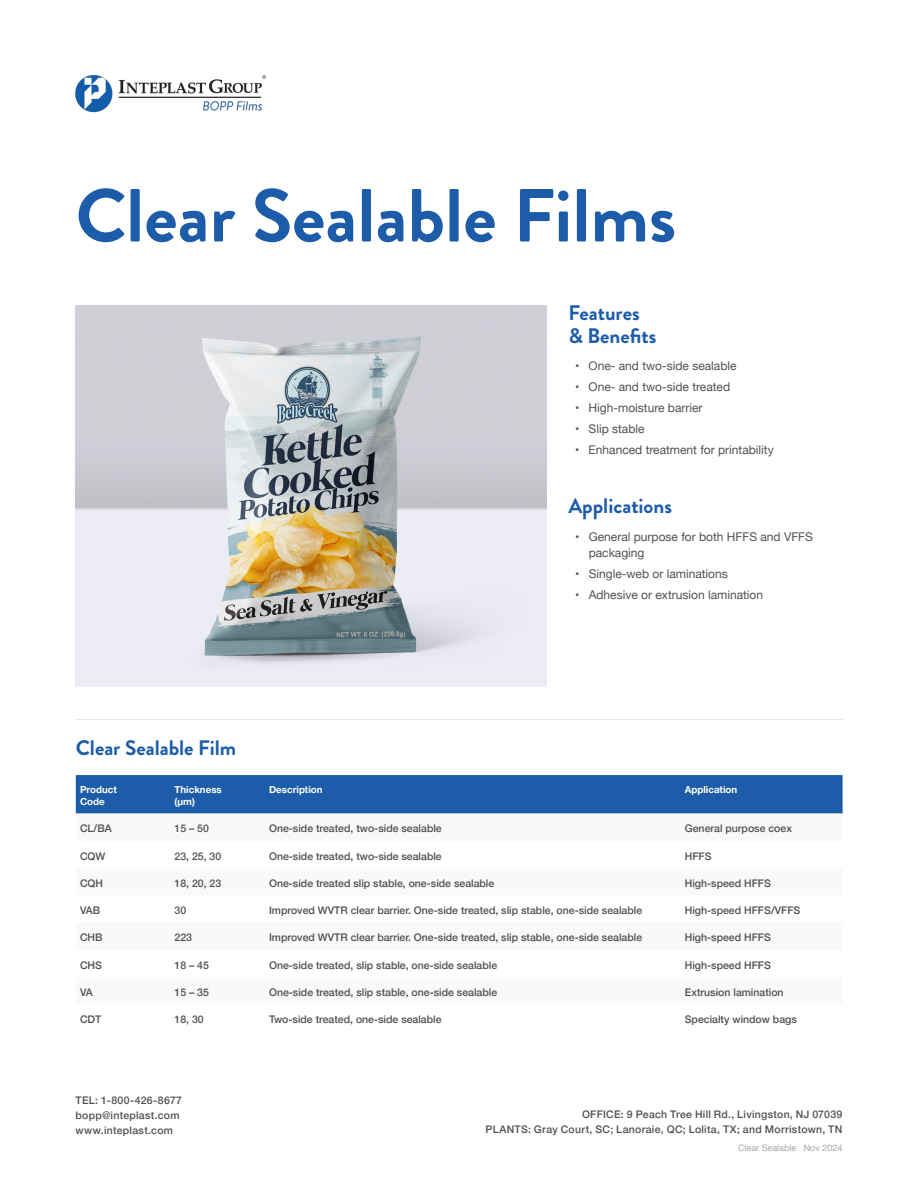
<style>
.page{position:relative;width:918px;height:1188px;background:#fff}
.page>*{position:absolute;margin:0;border:0;box-sizing:border-box;transform-origin:0 0}
.t1{font:700 75px "Brandon Grotesque";color:#1c5ca9}
.Subheaders_-_Bulleted_Lists__Body_Copy__{font:700 21px "Brandon Grotesque";color:#1c5ca9}
.t2{font:12px/16.5px "Helvetica Neue";color:#4f5151}
.t3{font:500 10.5px "Helvetica Neue";color:#4f5151}
.t4{font:500 10.5px/15px "Helvetica Neue";letter-spacing:.025em;color:#4f5151;text-align:right}
.t5{font:700 9.75px "Helvetica Neue";color:#fff}
.t6{font:9px "Helvetica Neue";color:#a7a4a4}
.s1{color:#515151}
</style>
<div class="page">
<img style="left:75px;top:75px;width:191px;height:38px">
<img style="left:76px;top:306px;width:471px;height:381px">
<div style="left:76px;top:775px;width:767px;height:39px;background:#1c5ca9"></div>
<hr style="left:76px;top:719px;width:766px;height:1px;background:#e1e3e8">
<p class="t1" style="left:76px;top:163px;width:602px">Clear Sealable Films</p>
<p class="Subheaders_-_Bulleted_Lists__Body_Copy__" style="left:568px;top:299px;width:73px">Features</p>
<p class="Subheaders_-_Bulleted_Lists__Body_Copy__" style="left:568px;top:321px;width:90px">&amp; Benefits</p>
<p class="t2" style="left:575px;top:359px;width:163px"><span class="s1">•</span> One- and two-side sealable</p>
<p class="t2" style="left:575px;top:379px;width:157px"><span class="s1">•</span> One- and two-side treated</p>
<p class="t2" style="left:575px;top:400px;width:129px"><span class="s1">•</span> High-moisture barrier</p>
<p class="t2" style="left:575px;top:421px;width:71px"><span class="s1">•</span> Slip stable</p>
<p class="t2" style="left:575px;top:442px;width:200px"><span class="s1">•</span> Enhanced treatment for printability</p>
<p class="Subheaders_-_Bulleted_Lists__Body_Copy__" style="left:568px;top:491px;width:105px">Applications</p>
<p class="t2" style="left:589px;top:529px;width:226px;text-indent:-14px"><span class="s1">•</span> General purpose for both HFFS and VFFS packaging</p>
<p class="t2" style="left:575px;top:566px;width:154px"><span class="s1">•</span> Single-web or laminations</p>
<p class="t2" style="left:575px;top:587px;width:189px"><span class="s1">•</span> Adhesive or extrusion lamination</p>
<p class="Subheaders_-_Bulleted_Lists__Body_Copy__" style="left:76px;top:733px;width:162px">Clear Sealable Film</p>
<p class="t5" style="left:80px;top:782px;width:38px">Product</p>
<p class="t5" style="left:80px;top:794px;width:26px">Code</p>
<p class="t5" style="left:175px;top:782px;width:49px">Thickness</p>
<p class="t5" style="left:175px;top:794px;width:22px">(µm)</p>
<p class="t5" style="left:269px;top:782px;width:55px">Description</p>
<p class="t5" style="left:685px;top:782px;width:54px">Application</p>
<p class="t3" style="left:80px;top:820px;width:33px">CL/BA</p>
<p class="t3" style="left:175px;top:820px;width:36px">15 – 50</p>
<p class="t3" style="left:269px;top:820px;width:174px">One-side treated, two-side sealable</p>
<p class="t3" style="left:685px;top:820px;width:109px">General purpose coex</p>
<p class="t3" style="left:80px;top:847px;width:27px">CQW</p>
<p class="t3" style="left:175px;top:847px;width:48px">23, 25, 30</p>
<p class="t3" style="left:269px;top:847px;width:174px">One-side treated, two-side sealable</p>
<p class="t3" style="left:685px;top:847px;width:28px">HFFS</p>
<p class="t3" style="left:80px;top:875px;width:25px">CQH</p>
<p class="t3" style="left:175px;top:875px;width:48px">18, 20, 23</p>
<p class="t3" style="left:269px;top:875px;width:227px">One-side treated slip stable, one-side sealable</p>
<p class="t3" style="left:685px;top:875px;width:88px">High-speed HFFS</p>
<p class="t3" style="left:80px;top:902px;width:22px">VAB</p>
<p class="t3" style="left:175px;top:902px;width:13px">30</p>
<p class="t3" style="left:269px;top:902px;width:375px">Improved WVTR clear barrier. One-side treated, slip stable, one-side sealable</p>
<p class="t3" style="left:685px;top:902px;width:117px">High-speed HFFS/VFFS</p>
<p class="t3" style="left:80px;top:929px;width:24px">CHB</p>
<p class="t3" style="left:175px;top:929px;width:19px">223</p>
<p class="t3" style="left:269px;top:929px;width:375px">Improved WVTR clear barrier. One-side treated, slip stable, one-side sealable</p>
<p class="t3" style="left:685px;top:929px;width:88px">High-speed HFFS</p>
<p class="t3" style="left:80px;top:956px;width:23px">CHS</p>
<p class="t3" style="left:175px;top:956px;width:36px">18 – 45</p>
<p class="t3" style="left:269px;top:956px;width:230px">One-side treated, slip stable, one-side sealable</p>
<p class="t3" style="left:685px;top:956px;width:88px">High-speed HFFS</p>
<p class="t3" style="left:80px;top:984px;width:14px">VA</p>
<p class="t3" style="left:175px;top:984px;width:36px">15 – 35</p>
<p class="t3" style="left:269px;top:984px;width:230px">One-side treated, slip stable, one-side sealable</p>
<p class="t3" style="left:685px;top:984px;width:100px">Extrusion lamination</p>
<p class="t3" style="left:80px;top:1011px;width:23px">CDT</p>
<p class="t3" style="left:175px;top:1011px;width:31px">18, 30</p>
<p class="t3" style="left:269px;top:1011px;width:174px">Two-side treated, one-side sealable</p>
<p class="t3" style="left:685px;top:1011px;width:114px">Specialty window bags</p>
<p class="t4" style="left:76px;top:1092px;width:108px;text-align:left">TEL: 1-800-426-8677 bopp@inteplast.com www.inteplast.com</p>
<p class="t4" style="left:486px;top:1105px;width:358px">OFFICE: 9 Peach Tree Hill Rd., Livingston, NJ 07039<br>PLANTS: Gray Court, SC; Lanoraie, QC; Lolita, TX; and Morristown, TN</p>
<p class="t6" style="left:738px;top:1142px;width:106px">Clear Sealable Nov 2024</p>
</div>
